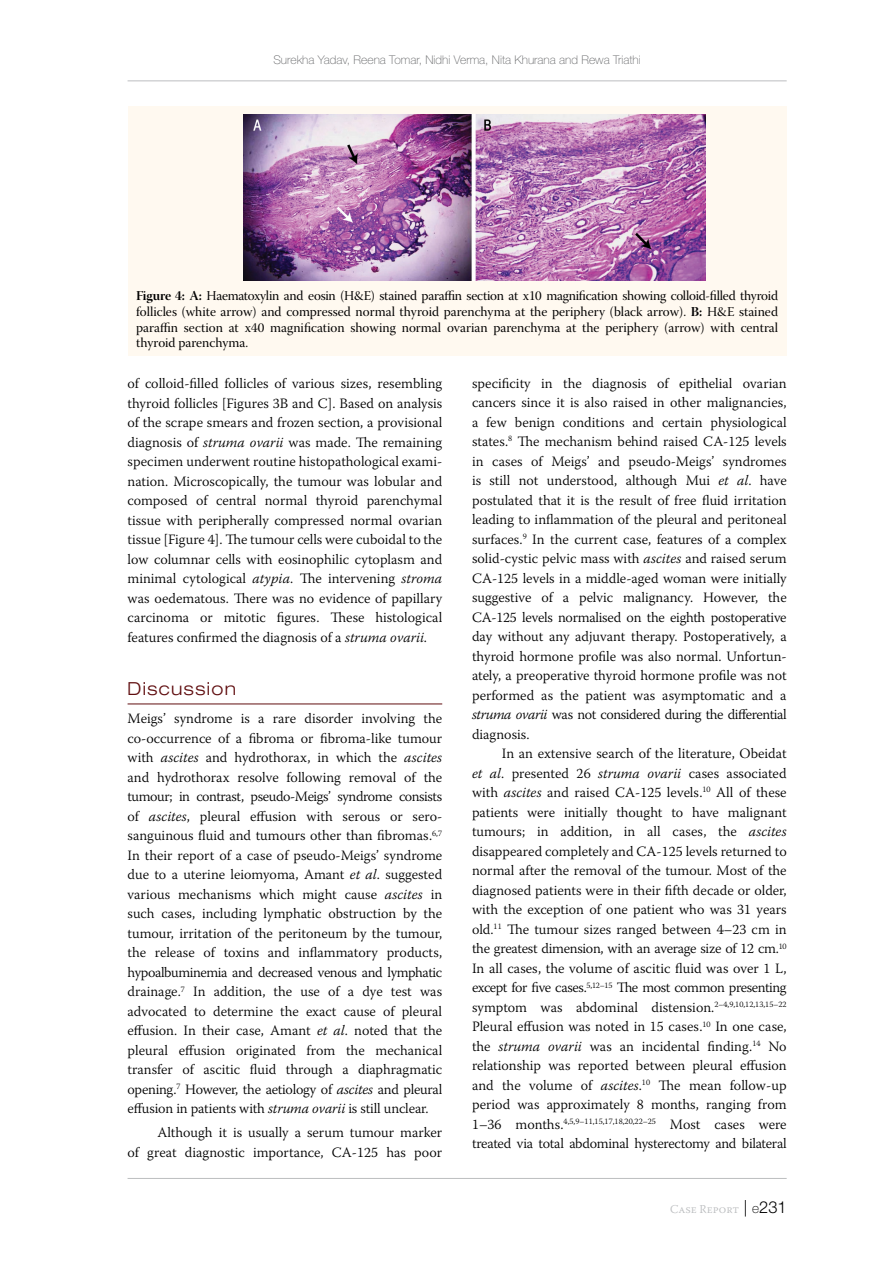
<style>
.page{position:relative;width:893px;height:1263px;background:#fff}
.page>*{position:absolute;margin:0;border:0;box-sizing:border-box;transform-origin:0 0}
.t1{font:300 expanded 18px "Helvetica Neue LT Pro";letter-spacing:.075em;color:#600e10}
.t2{font:300 14.25px/19.5px "Warnock Pro";color:#000;text-align:justify}
.t3{font:13.5px/15.8px "Warnock Pro Subh";color:#000;text-align:justify}
.t4{font:100 12px "Helvetica Neue LT Pro";color:#636466}
.t5{font:300 12px "Warnock Pro";color:#bcbec0}
.t6{font:300 8.25px "Warnock Pro";color:#000}
.s1{font-family:"Warnock Pro Bold Disp"}
.s2{font-style:italic}
.s3{font-size:14.25px}
.s4{font-family:"Helvetica Neue LT Pro";font-size:16.5px;color:#000}
.s5{font-family:"Helvetica Neue LT Pro";font-weight:100;font-size:13.5px;color:#000}
</style>
<div class="page">
<hr style="left:128px;top:81px;width:659px;height:1px;background:#bcbec0">
<hr style="left:128px;top:1178px;width:659px;height:1px;background:#bcbec0">
<hr style="left:128px;top:704px;width:314px;height:1px;background:#600e10">
<div style="left:128px;top:106px;width:659px;height:250px;background:#fff9f0"></div>
<img style="left:243px;top:115px;width:462px;height:165px">
<p class="t4" style="left:273px;top:53px;width:369px">Surekha Yadav, Reena Tomar, Nidhi Verma, Nita Khurana and Rewa Triathi</p>
<p class="t3" style="left:136px;top:290px;width:643px"><span class="s1">Figure 4: A:</span> Haematoxylin and eosin (H&amp;E) stained paraffin section at x10 magnification showing colloid-filled thyroid follicles (white arrow) and compressed normal thyroid parenchyma at the periphery (black arrow). <span class="s1">B:</span> H&amp;E stained paraffin section at x40 magnification showing normal ovarian parenchyma at the periphery (arrow) with central thyroid parenchyma.</p>
<p class="t2" style="left:128px;top:374px;width:316px">of colloid-filled follicles of various sizes, resembling thyroid follicles [Figures 3B and C]. Based on analysis of the scrape smears and frozen section, a provisional diagnosis of <span class="s2">struma ovarii</span> was made. The remaining specimen underwent routine histopathological exami&shy;nation. Microscopically, the tumour was lobular and composed of central normal thyroid parenchymal tissue with peripherally compressed normal ovarian tissue [Figure 4]. The tumour cells were cuboidal to the low columnar cells with eosinophilic cytoplasm and minimal cytological <span class="s2">atypia</span>. The intervening <span class="s2">stroma </span>was oedematous. There was no evidence of papillary carcinoma or mitotic figures. These histological features confirmed the diagnosis of a <span class="s2">struma ovarii</span>.</p>
<p class="t1" style="left:128px;top:678px;width:110px">Discussion</p>
<p class="t2" style="left:128px;top:709px;width:316px">Meigs’ syndrome is a rare disorder involving the co-occurrence of a fibroma or fibroma-like tumour with <span class="s2">ascites</span> and hydrothorax, in which the <span class="s2">ascites </span>and hydrothorax resolve following removal of the tumour; in contrast, pseudo-Meigs’ syndrome consists of <span class="s2">ascites</span>, pleural effusion with serous or sero&shy;sanguinous fluid and tumours other than fibromas.<sup>6,7<br></sup>In their report of a case of pseudo-Meigs’ syndrome due to a uterine leiomyoma, Amant <span class="s2">et al</span>. suggested various mechanisms which might cause <span class="s2">ascites</span> in such cases, including lymphatic obstruction by the tumour, irritation of the peritoneum by the tumour, the release of toxins and inflammatory products, hypoalbuminemia and decreased venous and lymphatic drainage.<sup>7</sup> In addition, the use of a dye test was advocated to determine the exact cause of pleural effusion. In their case, Amant <span class="s2">et al</span>. noted that the pleural effusion originated from the mechanical transfer of ascitic fluid through a diaphragmatic opening.<sup>7</sup> However, the aetiology of <span class="s2">ascites</span> and pleural effusion in patients with <span class="s2">struma ovarii</span> is still unclear.</p>
<p class="t2" style="left:128px;top:1122px;width:316px;text-align:right">Although it is usually a serum tumour marker<br>of great diagnostic importance, CA-125 has poor</p>
<p class="t2" style="left:472px;top:373px;width:316px">specificity in the diagnosis of epithelial ovarian cancers since it is also raised in other malignancies, a few benign conditions and certain physiological states.<sup>8</sup> The mechanism behind raised CA-125 levels in cases of Meigs’ and pseudo-Meigs’ syndromes is still not understood, although Mui <span class="s2">et al</span>. have postulated that it is the result of free fluid irritation leading to inflammation of the pleural and peritoneal surfaces.<sup>9</sup> In the current case, features of a complex solid-cystic pelvic mass with <span class="s2">ascites</span> and raised serum CA-125 levels in a middle-aged woman were initially suggestive of a pelvic malignancy. However, the CA-125 levels normalised on the eighth postoperative day without any adjuvant therapy. Postoperatively, a thyroid hormone profile was also normal. Unfortun&shy;ately, a preoperative thyroid hormone profile was not performed as the patient was asymptomatic and a <span class="s2">struma ovarii</span> was not considered during the differential diagnosis.</p>
<p class="t2" style="left:472px;top:743px;width:316px;text-indent:30px">In an extensive search of the literature, Obeidat <span class="s2">et al</span>. presented 26 <span class="s2">struma ovarii</span> cases associated with <span class="s2">ascites</span> and raised CA-125 levels.<sup>10</sup> All of these patients were initially thought to have malignant tumours; in addition, in all cases, the <span class="s2">ascites </span>disappeared completely and CA-125 levels returned to normal after the removal of the tumour. Most of the diagnosed patients were in their fifth decade or older, with the exception of one patient who was 31 years old.<sup>11</sup> The tumour sizes ranged between 4–23 cm in the greatest dimension, with an average size of 12 cm.<sup>10<br></sup>In all cases, the volume of ascitic fluid was over 1 L, except for five cases.<sup>5,12–15</sup> The most common presenting symptom was abdominal distension.<sup>2–4,9,10,12,13,15–22<br></sup>Pleural effusion was noted in 15 cases.<sup>10</sup> In one case, the <span class="s2">struma ovarii</span> was an incidental finding.<sup>14</sup> No relationship was reported between pleural effusion and the volume of <span class="s2">ascites</span>.<sup>10</sup> The mean follow-up period was approximately 8 months, ranging from</p>
<p class="t6" style="left:472px;top:1116px;width:316px"><span class="s3">1–36 months.</span>4,5,9–11,15,17,18,20,22–25 <span class="s3">Most cases were</span></p>
<p class="t2" style="left:472px;top:1133px;width:316px">treated via total abdominal hysterectomy and bilateral</p>
<p class="t5" style="left:670px;top:1201px;width:118px">Case Report <span class="s4">|</span> <span class="s5">e</span><span class="s4">231</span></p>
</div>
